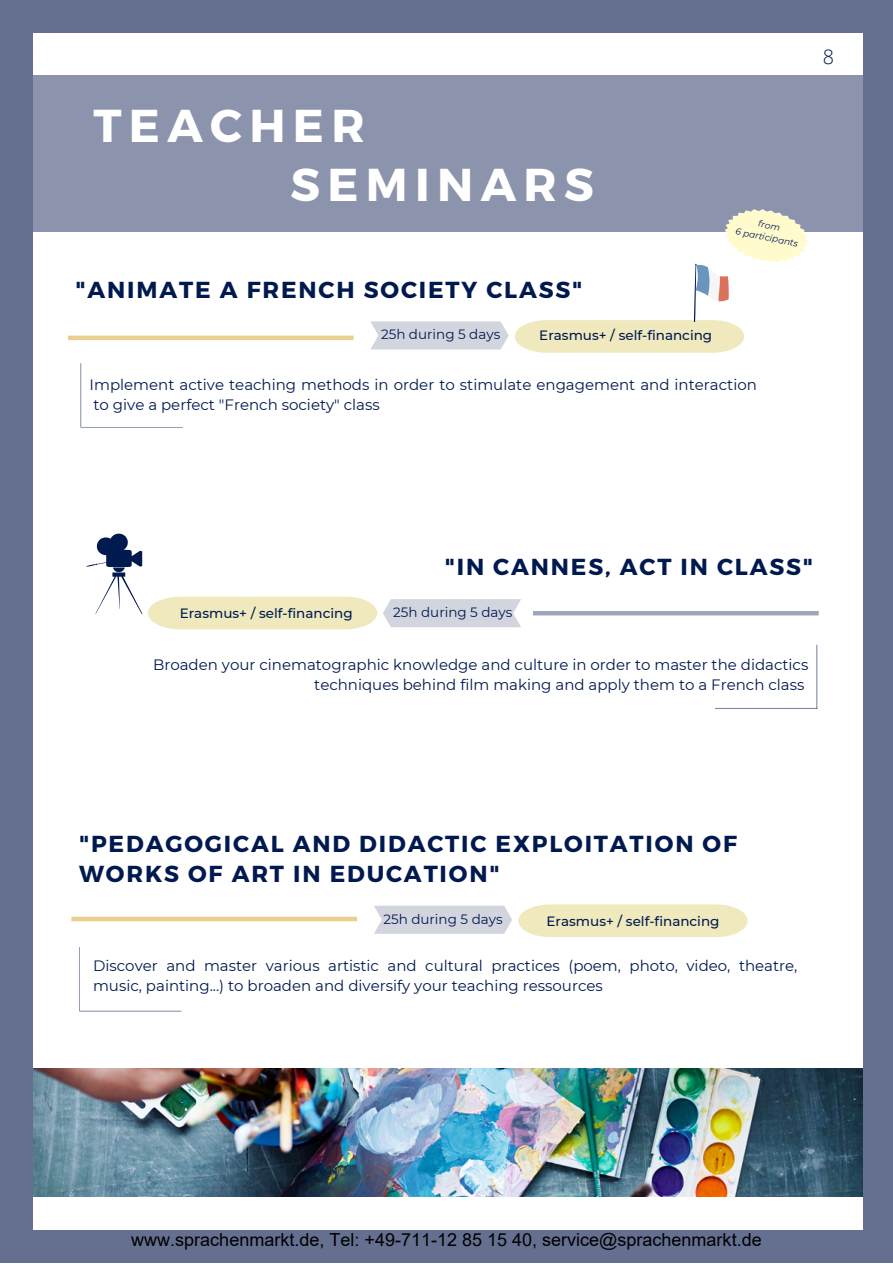
<style>
.page{position:relative;width:893px;height:1264px;background:#fff}
.page>*{position:absolute;margin:0;border:0;box-sizing:border-box;transform-origin:0 0}
.t1{font:700 46.05px/58.5px "Montserrat";letter-spacing:.16em;color:#fff}
.t2{font:700 23.1px/30.3px "Montserrat";letter-spacing:.08em;color:#00194f}
.t3{font:300 19.8px "Open Sans";color:#00194f}
.t4{font:18px "Arial";color:#000}
.t5{font:15px/20.2px "Montserrat";color:#00194f}
.t6{font:500 13.5px "Montserrat";color:#00194f}
.t7{font:13.5px "Montserrat";color:#00194f}
.t8{font:italic 9px/12px "Montserrat";color:#00194f;text-align:center}
</style>
<div class="page">
<div style="left:0;top:0;width:892px;height:1262px;background:#657091"></div>
<div style="left:34px;top:33px;width:828px;height:1196px;background:#fff"></div>
<div style="left:33px;top:76px;width:830px;height:155px;background:#8c94ad"></div>
<div style="left:68px;top:335px;width:285px;height:5px;background:#ead08e"></div>
<hr style="left:80px;top:363px;width:1px;height:64px;background:#00194f">
<hr style="left:81px;top:427px;width:102px;height:1px;background:#00194f">
<svg style="left:370px;top:321px;width:138px;height:28px;background:#d5d7e0"></svg>
<hr style="left:533px;top:611px;width:285px;height:4px;background:#9da6b9">
<hr style="left:816px;top:644px;width:1px;height:64px;background:#00194f">
<hr style="left:715px;top:708px;width:102px;height:1px;background:#00194f">
<div style="left:383px;top:599px;width:138px;height:28px;background:#d2d5de"></div>
<svg style="left:148px;top:596px;width:229px;height:33px;background:#f1eac2"></svg>
<svg style="left:86px;top:533px;width:56px;height:81px"></svg>
<div style="left:71px;top:916px;width:286px;height:5px;background:#ead08e"></div>
<hr style="left:79px;top:947px;width:1px;height:64px;background:#00194f">
<hr style="left:80px;top:1010px;width:101px;height:1px;background:#00194f">
<svg style="left:374px;top:905px;width:138px;height:28px;background:#d5d8e0"></svg>
<svg style="left:518px;top:904px;width:229px;height:33px;background:#f1eac1"></svg>
<img style="left:34px;top:1068px;width:828px;height:128px">
<svg style="left:515px;top:202px;width:297px;height:151px"></svg>
<h1 class="t1" style="left:290px;top:94px;width:305px;text-indent:-197px">TEACHER<br>SEMINARS</h1>
<p class="t8" style="left:739px;top:213px;width:65px;rotate:11deg">from<br>6 participants</p>
<h2 class="t2" style="left:76px;top:273px;width:508px">"ANIMATE A FRENCH SOCIETY CLASS"</h2>
<p class="t7" style="left:381px;top:326px;width:121px">25h during 5 days</p>
<p class="t5" style="left:90px;top:374px;width:668px">Implement active teaching methods in order to stimulate engagement and interaction to give a perfect "French society" class</p>
<p class="t6" style="left:539px;top:327px;width:174px">Erasmus+ / self-financing</p>
<h3 class="t3" style="left:822px;top:43px;width:13px">8</h3>
<p class="t6" style="left:180px;top:604px;width:174px">Erasmus+ / self-financing</p>
<h2 class="t2" style="left:445px;top:550px;width:370px">"IN CANNES, ACT IN CLASS"</h2>
<p class="t7" style="left:393px;top:604px;width:121px">25h during 5 days</p>
<p class="t5" style="left:153px;top:654px;width:656px;text-align:right">Broaden your cinematographic knowledge and culture in order to master the didactics techniques behind film making and apply them to a French class</p>
<h2 class="t2" style="left:79px;top:827px;width:659px">"PEDAGOGICAL AND DIDACTIC EXPLOITATION OF<br>WORKS OF ART IN EDUCATION"</h2>
<p class="t7" style="left:383px;top:911px;width:121px">25h during 5 days</p>
<p class="t6" style="left:546px;top:912px;width:174px">Erasmus+ / self-financing</p>
<p class="t5" style="left:93px;top:955px;width:705px">Discover and master various artistic and cultural practices (poem, photo, video, theatre, music, painting...) to broaden and diversify your teaching ressources</p>
<p class="t4" style="left:131px;top:1227px;width:632px">www.sprachenmarkt.de, Tel: +49-711-12 85 15 40, service@sprachenmarkt.de</p>
</div>
